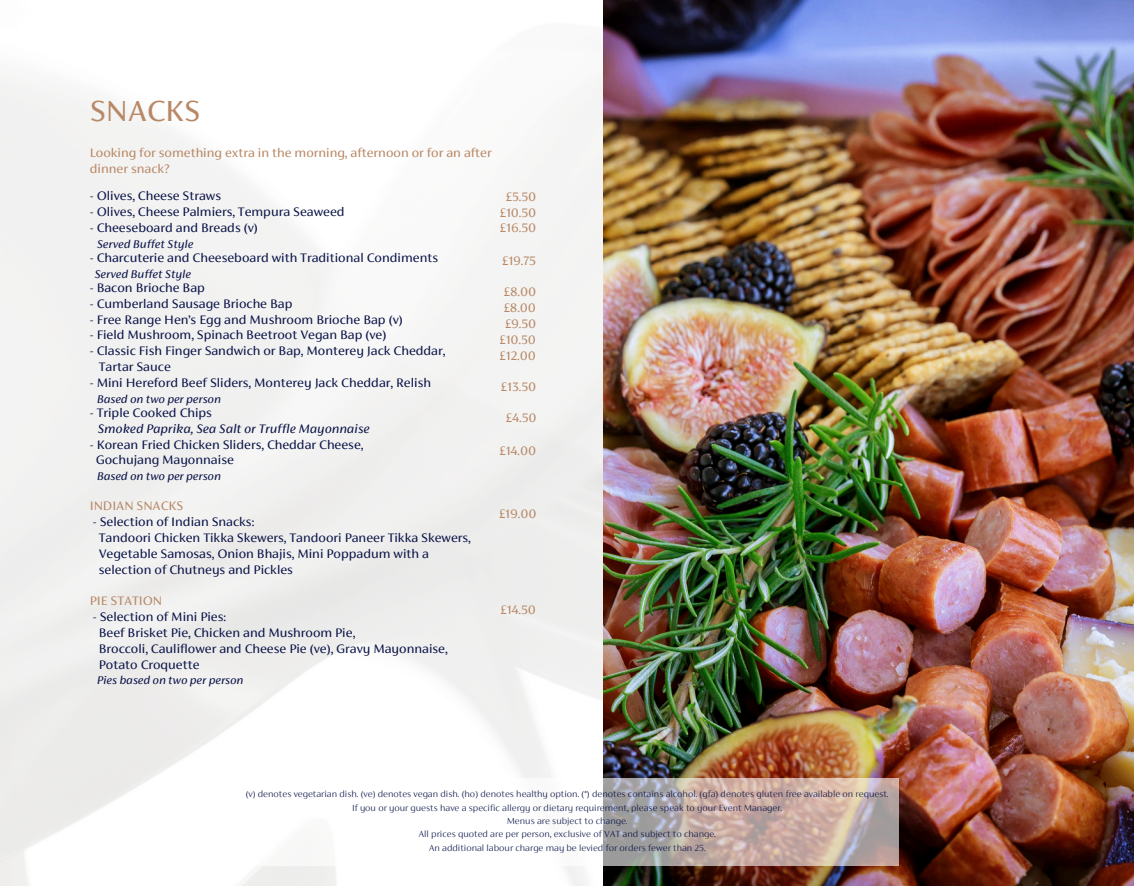
<style>
.page{position:relative;width:1134px;height:886px;background:#fff}
.page>*{position:absolute;margin:0;border:0;box-sizing:border-box;transform-origin:0 0}
.t1{font:32.5px "FS Siena";color:#b88865}
.t2{font:13.75px/15.9px "FS Siena";color:#0a1347}
.t3{font:13.75px/15.9px "FS Siena";color:#b88865}
.t4{font:italic 13.75px/15.9px "FS Siena";color:#0a1347}
.t5{font:italic 12.5px "FS Siena";color:#0a1347}
.t6{font:200 10px "FS Siena";color:#0a1347}
.s1{font-style:normal}
</style>
<div class="page">
<img style="left:603px;top:0;width:530px;height:886px">
<svg style="left:257px;top:779px;width:641px;height:87px"></svg>
<h2 class="t1" style="left:90px;top:97px;width:112px">SNACKS</h2>
<p class="t3" style="left:90px;top:146px;width:403px">Looking for something extra in the morning, afternoon or for an after dinner snack?</p>
<p class="t2" style="left:90px;top:189px;width:133px">- Olives, Cheese Straws</p>
<h1 class="t2" style="left:90px;top:205px;width:256px">- Olives, Cheese Palmiers, Tempura Seaweed</h1>
<h1 class="t2" style="left:90px;top:221px;width:169px">- Cheeseboard and Breads (v)</h1>
<h1 class="t5" style="left:97px;top:239px;width:98px">Served Buffet Style</h1>
<h1 class="t2" style="left:90px;top:251px;width:350px">- Charcuterie and Cheeseboard with Traditional Condiments</h1>
<h1 class="t5" style="left:94px;top:269px;width:98px">Served Buffet Style</h1>
<h1 class="t2" style="left:90px;top:281px;width:117px">- Bacon Brioche Bap</h1>
<h1 class="t2" style="left:90px;top:297px;width:204px">- Cumberland Sausage Brioche Bap</h1>
<h1 class="t2" style="left:90px;top:312px;width:314px">- Free Range Hen’s Egg and Mushroom Brioche Bap (v)</h1>
<h1 class="t2" style="left:90px;top:328px;width:298px">- Field Mushroom, Spinach Beetroot Vegan Bap (ve)</h1>
<h1 class="t2" style="left:99px;top:344px;width:348px;text-indent:-9px">- Classic Fish Finger Sandwich or Bap, Monterey Jack Cheddar,<br>Tartar Sauce</h1>
<h1 class="t2" style="left:90px;top:376px;width:343px">- Mini Hereford Beef Sliders, Monterey Jack Cheddar, Relish</h1>
<h1 class="t5" style="left:97px;top:394px;width:126px">Based on two per person</h1>
<h1 class="t4" style="left:97px;top:406px;width:273px;text-indent:-8px"><span class="s1">- Triple Cooked Chips<br></span>Smoked Paprika, Sea Salt or Truffle Mayonnaise</h1>
<h1 class="t2" style="left:96px;top:437px;width:269px;text-indent:-6px">- Korean Fried Chicken Sliders, Cheddar Cheese,<br>Gochujang Mayonnaise</h1>
<h1 class="t5" style="left:97px;top:471px;width:126px">Based on two per person</h1>
<h2 class="t3" style="left:90px;top:499px;width:95px">INDIAN SNACKS</h2>
<h2 class="t2" style="left:99px;top:515px;width:373px;text-indent:-6px">- Selection of Indian Snacks:<br>Tandoori Chicken Tikka Skewers, Tandoori Paneer Tikka Skewers,<br>Vegetable Samosas, Onion Bhajis, Mini Poppadum with a</h2>
<p class="t2" style="left:99px;top:562px;width:196px">selection of Chutneys and Pickles</p>
<p class="t3" style="left:90px;top:594px;width:74px">PIE STATION</p>
<p class="t2" style="left:99px;top:610px;width:258px;text-indent:-6px">- Selection of Mini Pies:<br>Beef Brisket Pie, Chicken and Mushroom Pie,</p>
<h2 class="t2" style="left:99px;top:642px;width:350px">Broccoli, Cauliflower and Cheese Pie (ve), Gravy Mayonnaise,<br>Potato Croquette</h2>
<h2 class="t5" style="left:97px;top:675px;width:148px">Pies based on two per person</h2>
<h2 class="t3" style="left:506px;top:190px;width:32px">£5.50</h2>
<h2 class="t3" style="left:500px;top:206px;width:38px">£10.50</h2>
<h2 class="t3" style="left:500px;top:221px;width:38px">£16.50</h2>
<h2 class="t3" style="left:502px;top:253px;width:35px">£19.75</h2>
<h2 class="t3" style="left:504px;top:285px;width:34px">£8.00</h2>
<h2 class="t3" style="left:503px;top:301px;width:34px">£8.00</h2>
<h2 class="t3" style="left:505px;top:317px;width:33px">£9.50</h2>
<h2 class="t3" style="left:499px;top:333px;width:38px">£10.50</h2>
<h2 class="t3" style="left:499px;top:349px;width:38px">£12.00</h2>
<h2 class="t3" style="left:501px;top:380px;width:37px">£13.50</h2>
<h2 class="t3" style="left:506px;top:411px;width:32px">£4.50</h2>
<h2 class="t3" style="left:499px;top:444px;width:38px">£14.00</h2>
<h2 class="t3" style="left:499px;top:507px;width:39px">£19.00</h2>
<h2 class="t3" style="left:500px;top:603px;width:37px">£14.50</h2>
<h2 class="t6" style="left:246px;top:790px;width:644px">(v) denotes vegetarian dish. (ve) denotes vegan dish. (ho) denotes healthy option. (*) denotes contains alcohol. (gfa) denotes gluten free available on request.</h2>
<p class="t6" style="left:352px;top:803px;width:431px">If you or your guests have a specific allergy or dietary requirement, please speak to your Event Manager.</p>
<p class="t6" style="left:507px;top:817px;width:122px">Menus are subject to change.</p>
<p class="t6" style="left:418px;top:830px;width:299px">All prices quoted are per person, exclusive of VAT and subject to change.</p>
<p class="t6" style="left:428px;top:843px;width:278px">An additional labour charge may be levied for orders fewer than 25.</p>
</div>
